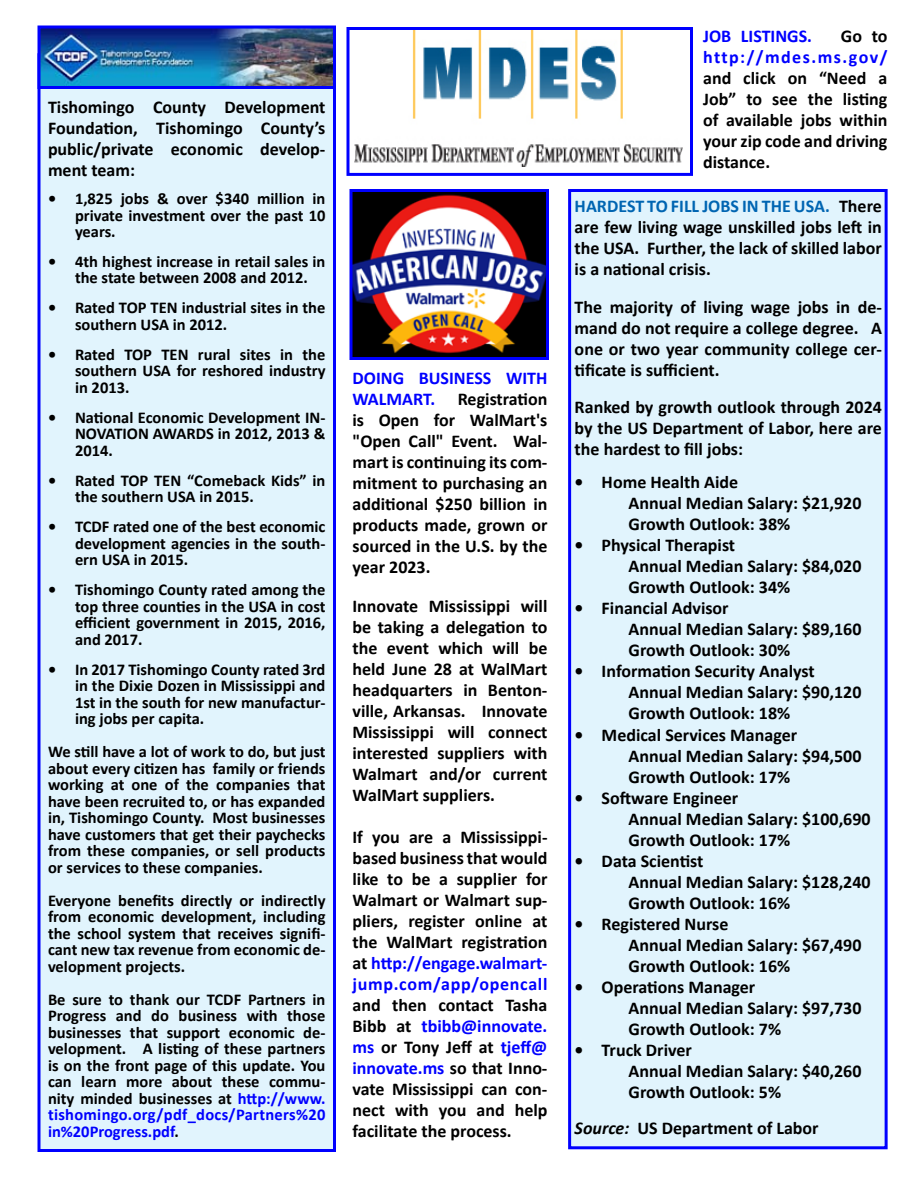
<style>
.page{position:relative;width:918px;height:1188px;background:#fff}
.page>*{position:absolute;margin:0;border:0;box-sizing:border-box;transform-origin:0 0}
.t1{font:700 18px/21px "Calibri";color:#000}
.t2{font:700 18px/21px "Calibri";color:#00f}
.t3{font:700 18px "Calibri";letter-spacing:.08em;color:#00f}
.t4{font:700 16.5px/16.5px "Calibri";color:#000;text-align:justify}
.s1{color:#00f}
.s2{color:#0065b2}
.s3{font-style:italic}
</style>
<div class="page">
<div style="left:38px;top:53px;width:298px;height:1099px;background:#e1f4fd;border:3px solid #00f"></div>
<img style="left:42px;top:30px;width:290px;height:55px">
<div style="left:38px;top:26px;width:298px;height:63px;border:3px solid #00f"></div>
<img style="left:355px;top:31px;width:327px;height:136px">
<div style="left:346px;top:27px;width:347px;height:149px;border:3px solid #00f"></div>
<img style="left:354px;top:193px;width:191px;height:163px">
<div style="left:350px;top:189px;width:199px;height:171px;border:3px solid #00f"></div>
<div style="left:568px;top:189px;width:320px;height:960px;background:#e1f4fd;border:3px solid #00f"></div>
<p class="t1" style="left:48px;top:96px;width:279px;text-align:justify">Tishomingo County Development Foundation, Tishomingo County’s public/private economic develop&shy;ment team:</p>
<p class="t4" style="left:75px;top:190px;width:252px;text-indent:-27px">• 1,825 jobs &amp; over $340 million in private investment over the past 10 years.</p>
<p class="t4" style="left:48px;top:253px;width:279px;text-align:center">• 4th highest increase in retail sales in the state between 2008 and 2012.</p>
<p class="t4" style="left:75px;top:300px;width:252px;text-indent:-27px">• Rated TOP TEN industrial sites in the southern USA in 2012.</p>
<p class="t4" style="left:75px;top:346px;width:252px;text-indent:-27px">• Rated TOP TEN rural sites in the southern USA for reshored industry in 2013.</p>
<p class="t4" style="left:75px;top:409px;width:252px;text-indent:-27px">• National Economic Development IN-NOVATION AWARDS in 2012, 2013 &amp; 2014.</p>
<p class="t4" style="left:75px;top:472px;width:252px;text-indent:-27px">• Rated TOP TEN “Comeback Kids” in the southern USA in 2015.</p>
<p class="t4" style="left:75px;top:519px;width:252px;text-indent:-27px">• TCDF rated one of the best economic development agencies in the south&shy;ern USA in 2015.</p>
<p class="t4" style="left:75px;top:582px;width:252px;text-indent:-27px">• Tishomingo County rated among the top three counties in the USA in cost efficient government in 2015, 2016, and 2017.</p>
<p class="t4" style="left:75px;top:661px;width:252px;text-indent:-27px">• In 2017 Tishomingo County rated 3rd in the Dixie Dozen in Mississippi and 1st in the south for new manufactur&shy;ing jobs per capita.</p>
<p class="t4" style="left:48px;top:744px;width:279px">We still have a lot of work to do, but just about every citizen has family or friends working at one of the companies that have been recruited to, or has expanded in, Tishomingo County. Most businesses have customers that get their paychecks from these companies, or sell products or services to these companies.</p>
<p class="t4" style="left:48px;top:892px;width:279px">Everyone benefits directly or indirectly from economic development, including the school system that receives signifi&shy;cant new tax revenue from economic de&shy;velopment projects.</p>
<p class="t4" style="left:48px;top:991px;width:279px">Be sure to thank our TCDF Partners in Progress and do business with those businesses that support economic de&shy;velopment. A listing of these partners is on the front page of this update. You can learn more about these commu&shy;nity minded businesses at <span class="s1">http://www. tishomingo.org/pdf_docs/Partners%20 in%20Progress.pdf</span>.</p>
<p class="t2" style="left:352px;top:367px;width:196px">DOING BUSINESS WITH<br>WALMART.</p>
<p class="t1" style="left:352px;top:388px;width:197px;text-align:justify;text-indent:105px">Registration is Open for WalMart's "Open Call" Event. Wal&shy;mart is continuing its com&shy;mitment to purchasing an additional $250 billion in products made, grown or sourced in the U.S. by the year 2023.</p>
<p class="t1" style="left:352px;top:595px;width:197px;text-align:justify">Innovate Mississippi will be taking a delegation to the event which will be held June 28 at WalMart headquarters in Benton&shy;ville, Arkansas. Innovate Mississippi will connect interested suppliers with Walmart and/or current WalMart suppliers.</p>
<p class="t1" style="left:352px;top:826px;width:197px;text-align:justify">If you are a Mississippi&shy;based business that would like to be a supplier for Walmart or Walmart sup&shy;pliers, register online at the WalMart registration at <span class="s1">http://engage.walmart&shy;jump.com/app/opencall</span></p>
<p class="t1" style="left:352px;top:994px;width:197px;text-align:justify">and then contact Tasha Bibb at <span class="s1">tbibb@innovate. ms</span> or Tony Jeff at <span class="s1">tjeff@ innovate.ms</span> so that Inno&shy;vate Mississippi can con&shy;nect with you and help facilitate the process.</p>
<p class="t2" style="left:703px;top:25px;width:110px">JOB LISTINGS.</p>
<p class="t1" style="left:841px;top:25px;width:48px">Go to</p>
<p class="t3" style="left:703px;top:44px;width:186px">http://mdes.ms.gov/</p>
<p class="t1" style="left:703px;top:67px;width:186px;text-align:justify">and click on “Need a Job” to see the listing of available jobs within your zip code and driving distance.</p>
<p class="t1" style="left:575px;top:196px;width:309px;text-align:justify"><span class="s2">HARDEST TO FILL JOBS IN THE USA.</span> There are few living wage unskilled jobs left in the USA. Further, the lack of skilled labor is a national crisis.</p>
<p class="t1" style="left:575px;top:296px;width:309px;text-align:justify">The majority of living wage jobs in de&shy;mand do not require a college degree. A one or two year community college cer&shy;tificate is sufficient.</p>
<p class="t1" style="left:575px;top:397px;width:309px;text-align:justify">Ranked by growth outlook through 2024 by the US Department of Labor, here are the hardest to fill jobs:</p>
<p class="t1" style="left:629px;top:472px;width:234px;text-indent:-54px">• Home Health Aide<br>Annual Median Salary: $21,920<br>Growth Outlook: 38%</p>
<p class="t1" style="left:629px;top:535px;width:234px;text-indent:-54px">• Physical Therapist<br>Annual Median Salary: $84,020<br>Growth Outlook: 34%</p>
<p class="t1" style="left:629px;top:598px;width:234px;text-indent:-54px">• Financial Advisor<br>Annual Median Salary: $89,160<br>Growth Outlook: 30%</p>
<p class="t1" style="left:629px;top:661px;width:234px;text-indent:-54px">• Information Security Analyst<br>Annual Median Salary: $90,120<br>Growth Outlook: 18%</p>
<p class="t1" style="left:629px;top:724px;width:234px;text-indent:-54px">• Medical Services Manager<br>Annual Median Salary: $94,500<br>Growth Outlook: 17%</p>
<p class="t1" style="left:629px;top:787px;width:244px;text-indent:-54px">• Software Engineer<br>Annual Median Salary: $100,690<br>Growth Outlook: 17%</p>
<p class="t1" style="left:629px;top:850px;width:244px;text-indent:-54px">• Data Scientist<br>Annual Median Salary: $128,240<br>Growth Outlook: 16%</p>
<p class="t1" style="left:629px;top:913px;width:234px;text-indent:-54px">• Registered Nurse<br>Annual Median Salary: $67,490<br>Growth Outlook: 16%</p>
<p class="t1" style="left:629px;top:976px;width:234px;text-indent:-54px">• Operations Manager<br>Annual Median Salary: $97,730<br>Growth Outlook: 7%</p>
<p class="t1" style="left:629px;top:1039px;width:234px;text-indent:-54px">• Truck Driver<br>Annual Median Salary: $40,260<br>Growth Outlook: 5%</p>
<p class="t1" style="left:575px;top:1117px;width:246px"><span class="s3">Source:</span> US Department of Labor</p>
</div>
